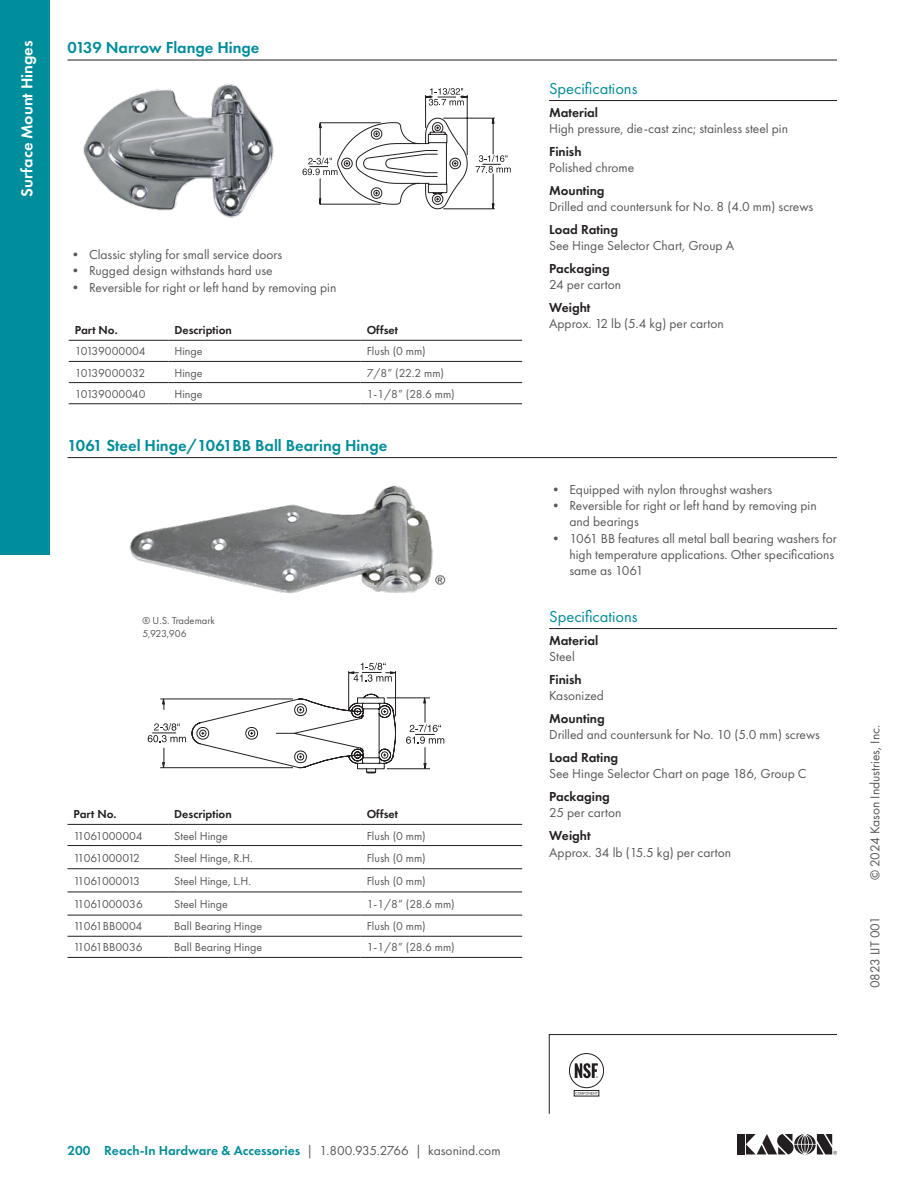
<style>
.page{position:relative;width:918px;height:1188px;background:#fff}
.page>*{position:absolute;margin:0;border:0;box-sizing:border-box;transform-origin:0 0}
.Headers_-_Futura_11pt__demi__underline{font:600 16.5px "Futura PT";color:#008d9c}
.Futura__11pt__underline__green_-_Left_Su{font:16.5px "Futura PT";color:#008d9c}
.t1{font:600 16.5px "Futura PT";color:#fff}
.Futura__9pt__regular{font:13.5px/16.2px "Futura PT";color:#57585a}
.t2{font:600 13.5px "Futura PT";color:#008d9c}
.Futura__9pt__regular-2{font:600 13.5px/16.2px "Futura PT";color:#231f20}
.futura__8pt__table{font:12px "Futura PT";color:#57585a}
.futura__8pt__table-2{font:600 12px "Futura PT";color:#231f20}
.futura__8pt__table-3{font:12px "Futura PT";letter-spacing:-.065em;color:#57585a}
.Patent_trademark_-_Futura__7pt{font:10.5px/12.6px "Futura PT";color:#57585a}
.s1{font-weight:600;color:#231f20}
.s2{font-weight:400;color:#57585a}
</style>
<div class="page">
<div style="left:737px;top:1134px;width:7px;height:20px;background:#231f20"></div>
<svg style="left:746px;top:1134px;width:91px;height:21px"></svg>
<div style="left:0;top:0;width:50px;height:555px;background:#008d9c"></div>
<hr style="left:68px;top:60px;width:769px;height:1px;background:#231f20">
<hr style="left:68px;top:457px;width:769px;height:1px;background:#231f20">
<img style="left:83px;top:84px;width:191px;height:134px">
<img style="left:129px;top:485px;width:317px;height:108px">
<svg style="left:303px;top:88px;width:208px;height:122px"></svg>
<svg style="left:148px;top:662px;width:296px;height:112px"></svg>
<hr style="left:549px;top:100px;width:288px;height:1px;background:#231f20">
<hr style="left:549px;top:628px;width:288px;height:1px;background:#231f20">
<hr style="left:168px;top:868px;width:193px;height:1px;background:#231f20">
<hr style="left:68px;top:892px;width:100px;height:1px;background:#231f20">
<hr style="left:168px;top:892px;width:193px;height:1px;background:#231f20">
<hr style="left:361px;top:892px;width:161px;height:1px;background:#231f20">
<hr style="left:68px;top:915px;width:100px;height:1px;background:#231f20">
<hr style="left:168px;top:915px;width:193px;height:1px;background:#231f20">
<hr style="left:361px;top:915px;width:161px;height:1px;background:#231f20">
<hr style="left:168px;top:845px;width:193px;height:1px;background:#231f20">
<hr style="left:68px;top:936px;width:100px;height:1px;background:#231f20">
<hr style="left:361px;top:936px;width:161px;height:1px;background:#231f20">
<hr style="left:168px;top:936px;width:193px;height:1px;background:#231f20">
<hr style="left:68px;top:957px;width:100px;height:1px;background:#231f20">
<hr style="left:168px;top:957px;width:193px;height:1px;background:#231f20">
<hr style="left:361px;top:957px;width:161px;height:1px;background:#231f20">
<hr style="left:68px;top:824px;width:100px;height:1px;background:#231f20">
<hr style="left:168px;top:824px;width:193px;height:1px;background:#231f20">
<hr style="left:361px;top:824px;width:161px;height:1px;background:#231f20">
<hr style="left:68px;top:845px;width:100px;height:1px;background:#231f20">
<hr style="left:361px;top:845px;width:161px;height:1px;background:#231f20">
<hr style="left:68px;top:868px;width:100px;height:1px;background:#231f20">
<hr style="left:361px;top:868px;width:161px;height:1px;background:#231f20">
<hr style="left:69px;top:382px;width:99px;height:1px;background:#231f20">
<hr style="left:168px;top:382px;width:193px;height:1px;background:#231f20">
<hr style="left:361px;top:382px;width:161px;height:1px;background:#231f20">
<hr style="left:69px;top:403px;width:99px;height:1px;background:#231f20">
<hr style="left:168px;top:403px;width:193px;height:1px;background:#231f20">
<hr style="left:361px;top:403px;width:161px;height:1px;background:#231f20">
<hr style="left:69px;top:361px;width:99px;height:1px;background:#231f20">
<hr style="left:168px;top:361px;width:193px;height:1px;background:#231f20">
<hr style="left:361px;top:361px;width:161px;height:1px;background:#231f20">
<hr style="left:69px;top:340px;width:99px;height:1px;background:#231f20">
<hr style="left:168px;top:340px;width:193px;height:1px;background:#231f20">
<hr style="left:361px;top:340px;width:161px;height:1px;background:#231f20">
<svg style="left:549px;top:1034px;width:288px;height:80px"></svg>
<p class="t1" style="left:17px;top:197px;width:158px;rotate:-90deg">Surface Mount Hinges</p>
<p class="Headers_-_Futura_11pt__demi__underline" style="left:68px;top:37px;width:194px">0139 Narrow Flange Hinge</p>
<p class="Futura__9pt__regular" style="left:69px;top:247px;width:215px">• Classic styling for small service doors</p>
<p class="Futura__9pt__regular" style="left:69px;top:263px;width:205px">• Rugged design withstands hard use</p>
<p class="Futura__9pt__regular" style="left:69px;top:279px;width:269px">• Reversible for right or left hand by removing pin</p>
<p class="futura__8pt__table-2" style="left:75px;top:323px;width:45px">Part No.</p>
<p class="futura__8pt__table-2" style="left:174px;top:323px;width:59px">Description</p>
<p class="futura__8pt__table-2" style="left:367px;top:323px;width:33px">Offset</p>
<p class="futura__8pt__table" style="left:75px;top:344px;width:72px">10139000004</p>
<p class="futura__8pt__table" style="left:174px;top:344px;width:30px">Hinge</p>
<p class="futura__8pt__table" style="left:367px;top:344px;width:61px">Flush (0 mm)</p>
<p class="futura__8pt__table" style="left:75px;top:365px;width:72px">10139000032</p>
<p class="futura__8pt__table" style="left:174px;top:365px;width:30px">Hinge</p>
<p class="futura__8pt__table" style="left:367px;top:365px;width:79px">7/8” (22.2 mm)</p>
<p class="futura__8pt__table" style="left:75px;top:387px;width:72px">10139000040</p>
<p class="futura__8pt__table" style="left:174px;top:387px;width:30px">Hinge</p>
<p class="futura__8pt__table" style="left:367px;top:387px;width:90px">1-1/8” (28.6 mm)</p>
<p class="Headers_-_Futura_11pt__demi__underline" style="left:68px;top:435px;width:321px">1061 Steel Hinge/1061BB Ball Bearing Hinge</p>
<p class="Patent_trademark_-_Futura__7pt" style="left:142px;top:614px;width:74px">® U.S. Trademark<br>5,923,906</p>
<p class="futura__8pt__table-2" style="left:74px;top:807px;width:45px">Part No.</p>
<p class="futura__8pt__table-2" style="left:174px;top:807px;width:59px">Description</p>
<p class="futura__8pt__table-2" style="left:367px;top:807px;width:33px">Offset</p>
<p class="futura__8pt__table" style="left:74px;top:828px;width:71px">11061000004</p>
<p class="futura__8pt__table" style="left:174px;top:828px;width:55px">Steel Hinge</p>
<p class="futura__8pt__table" style="left:367px;top:828px;width:61px">Flush (0 mm)</p>
<p class="futura__8pt__table-3" style="left:74px;top:851px;width:68px">11061000012</p>
<p class="futura__8pt__table" style="left:174px;top:851px;width:80px">Steel Hinge, R.H.</p>
<p class="futura__8pt__table" style="left:367px;top:851px;width:61px">Flush (0 mm)</p>
<p class="futura__8pt__table-3" style="left:74px;top:874px;width:68px">11061000013</p>
<p class="futura__8pt__table" style="left:174px;top:874px;width:79px">Steel Hinge, L.H.</p>
<p class="futura__8pt__table" style="left:367px;top:874px;width:61px">Flush (0 mm)</p>
<p class="futura__8pt__table" style="left:74px;top:897px;width:71px">11061000036</p>
<p class="futura__8pt__table" style="left:174px;top:897px;width:55px">Steel Hinge</p>
<p class="futura__8pt__table" style="left:367px;top:897px;width:90px">1-1/8” (28.6 mm)</p>
<p class="futura__8pt__table" style="left:74px;top:919px;width:70px">11061BB0004</p>
<p class="futura__8pt__table" style="left:174px;top:919px;width:89px">Ball Bearing Hinge</p>
<p class="futura__8pt__table" style="left:367px;top:919px;width:61px">Flush (0 mm)</p>
<p class="futura__8pt__table" style="left:74px;top:940px;width:71px">11061BB0036</p>
<p class="futura__8pt__table" style="left:174px;top:940px;width:89px">Ball Bearing Hinge</p>
<p class="futura__8pt__table" style="left:367px;top:940px;width:90px">1-1/8” (28.6 mm)</p>
<p class="Futura__11pt__underline__green_-_Left_Su" style="left:549px;top:78px;width:90px">Specifications</p>
<p class="Futura__9pt__regular" style="left:549px;top:104px;width:241px"><span class="s1">Material<br></span>High pressure, die-cast zinc; stainless steel pin</p>
<p class="Futura__9pt__regular" style="left:549px;top:143px;width:87px"><span class="s1">Finish<br></span>Polished chrome</p>
<p class="Futura__9pt__regular" style="left:549px;top:182px;width:266px"><span class="s1">Mounting<br></span>Drilled and countersunk for No. 8 (4.0 mm) screws</p>
<p class="Futura__9pt__regular" style="left:549px;top:221px;width:187px"><span class="s1">Load Rating<br></span>See Hinge Selector Chart, Group A</p>
<p class="Futura__9pt__regular" style="left:549px;top:260px;width:74px"><span class="s1">Packaging<br></span>24 per carton</p>
<p class="Futura__9pt__regular" style="left:549px;top:300px;width:176px"><span class="s1">Weight<br></span>Approx. 12 lb (5.4 kg) per carton</p>
<p class="Futura__9pt__regular" style="left:549px;top:481px;width:225px">• Equipped with nylon throughst washers</p>
<p class="Futura__9pt__regular" style="left:569px;top:497px;width:249px;text-indent:-20px">• Reversible for right or left hand by removing pin and bearings</p>
<p class="Futura__9pt__regular" style="left:569px;top:530px;width:269px;text-indent:-20px">• 1061 BB features all metal ball bearing washers for high temperature applications. Other specifications same as 1061</p>
<p class="Futura__11pt__underline__green_-_Left_Su" style="left:549px;top:606px;width:90px">Specifications</p>
<p class="Futura__9pt__regular-2" style="left:549px;top:632px;width:51px">Material<br><span class="s2">Steel</span></p>
<p class="Futura__9pt__regular" style="left:549px;top:671px;width:56px"><span class="s1">Finish<br></span>Kasonized</p>
<p class="Futura__9pt__regular" style="left:549px;top:710px;width:272px"><span class="s1">Mounting<br></span>Drilled and countersunk for No. 10 (5.0 mm) screws</p>
<p class="Futura__9pt__regular" style="left:549px;top:749px;width:259px"><span class="s1">Load Rating<br></span>See Hinge Selector Chart on page 186, Group C</p>
<p class="Futura__9pt__regular" style="left:549px;top:789px;width:74px"><span class="s1">Packaging<br></span>25 per carton</p>
<p class="Futura__9pt__regular" style="left:549px;top:828px;width:184px"><span class="s1">Weight<br></span>Approx. 34 lb (15.5 kg) per carton</p>
<p class="Futura__9pt__regular" style="left:867px;top:880px;width:157px;rotate:-90deg">© 2024 Kason Industries, Inc.</p>
<p class="Futura__9pt__regular" style="left:867px;top:988px;width:73px;rotate:-90deg">0823 LIT 001</p>
<p class="t2" style="left:68px;top:1142px;width:435px">200 Reach-In Hardware &amp; Accessories <span class="s2">| 1.800.935.2766 | kasonind.com</span></p>
</div>
